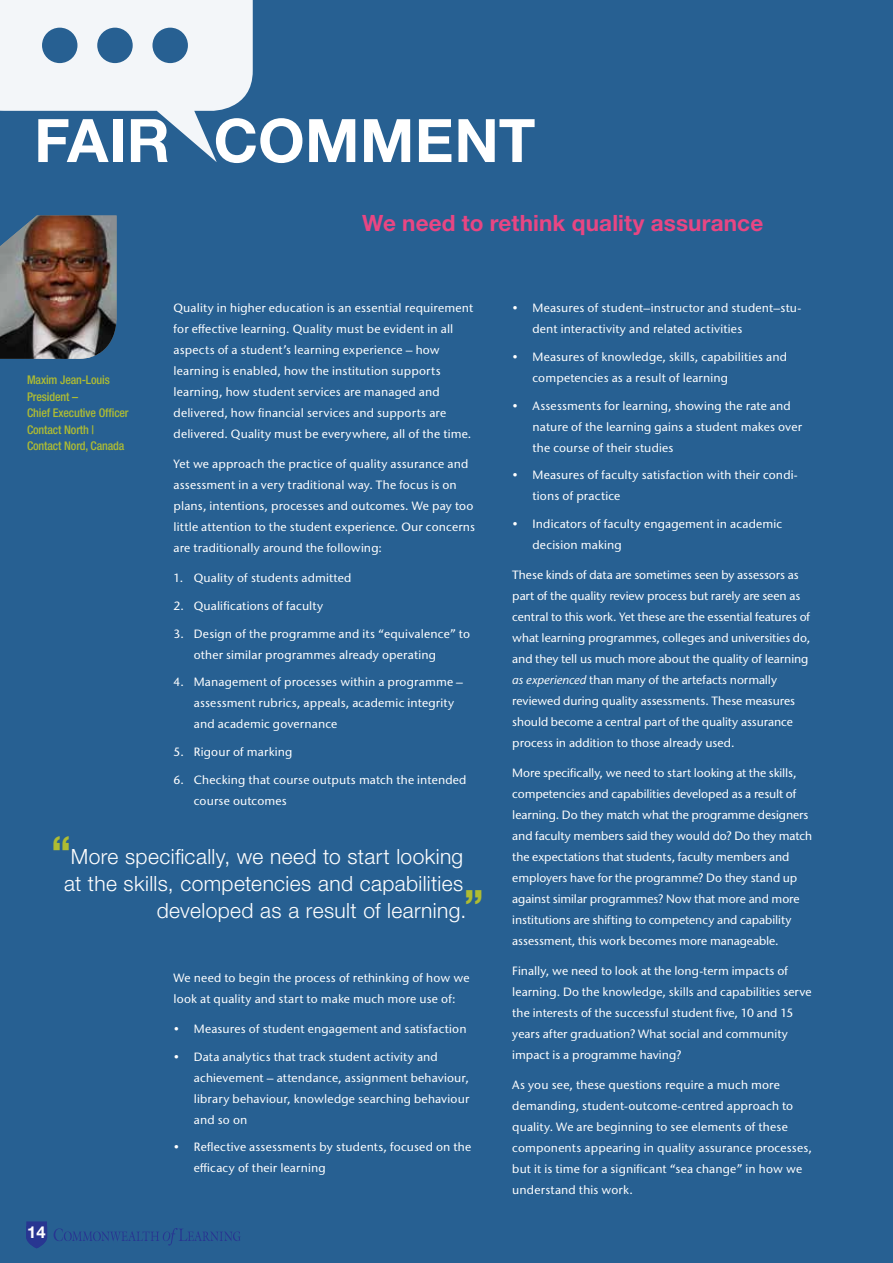
<style>
.page{position:relative;width:893px;height:1263px;background:#276092}
.page>*{position:absolute;margin:0;border:0;box-sizing:border-box;transform-origin:0 0}
.t1{font:700 60px "Helvetica Neue LT Std";letter-spacing:.005em;color:#fff}
.t2{font:700 22.5px "Helvetica Neue LT Std";letter-spacing:.005em;color:#e84683}
.t3{font:300 21px "Helvetica Neue LT Std";letter-spacing:.02em;color:#fff}
.t4{font:700 16.5px "Helvetica Neue LT Std";color:#fff}
.t5{font:500 12px/21px "Stone Sans ITC Std";letter-spacing:.01em;color:#fff}
.t6{font:500 condensed 12px/16.5px "Helvetica Neue LT Std";letter-spacing:-.01em;color:#afbc32}
.s1{font-weight:800;font-size:39px;color:#afbc32}
.s2{font-style:italic}
</style>
<div class="page">
<svg style="left:0;top:0;width:253px;height:162px"></svg>
<div style="left:152px;top:28px;width:36px;height:35px;background:#276092;border-radius:50%"></div>
<div style="left:97px;top:28px;width:36px;height:35px;background:#276092;border-radius:50%"></div>
<div style="left:42px;top:28px;width:35px;height:35px;background:#276092;border-radius:50%"></div>
<img style="left:0;top:215px;width:117px;height:144px">
<svg style="left:26px;top:1221px;width:21px;height:27px"></svg>
<svg style="left:54px;top:1228px;width:186px;height:18px"></svg>
<h1 class="t1" style="left:34px;top:104px;width:503px">FAIR COMMENT</h1>
<h2 class="t2" style="left:362px;top:209px;width:402px">We need to rethink quality assurance</h2>
<p class="t6" style="left:27px;top:372px;width:103px">Maxim Jean-Louis<br>President –<br>Chief Executive Officer<br>Contact North |<br>Contact Nord, Canada</p>
<p class="t5" style="left:174px;top:297px;width:301px">Quality in higher education is an essential requirement for effective learning. Quality must be evident in all aspects of a student’s learning experience – how learning is enabled, how the institution supports learning, how student services are managed and delivered, how financial services and supports are delivered. Quality must be everywhere, all of the time.</p>
<p class="t5" style="left:174px;top:453px;width:303px">Yet we approach the practice of quality assurance and assessment in a very traditional way. The focus is on plans, intentions, processes and outcomes. We pay too little attention to the student experience. Our concerns are traditionally around the following:</p>
<p class="t5" style="left:174px;top:567px;width:179px">1. Quality of students admitted</p>
<p class="t5" style="left:174px;top:595px;width:151px">2. Qualifications of faculty</p>
<p class="t5" style="left:194px;top:623px;width:278px;text-indent:-20px">3. Design of the programme and its “equivalence” to other similar programmes already operating</p>
<p class="t5" style="left:194px;top:671px;width:271px;text-indent:-20px">4. Management of processes within a programme – assessment rubrics, appeals, academic integrity and academic governance</p>
<p class="t5" style="left:174px;top:741px;width:120px">5. Rigour of marking</p>
<p class="t5" style="left:194px;top:769px;width:274px;text-indent:-20px">6. Checking that course outputs match the intended course outcomes</p>
<h3 class="t3" style="left:52px;top:843px;width:413px"><span class="s1">“</span>More specifically, we need to start looking</h3>
<h3 class="t3" style="left:64px;top:870px;width:401px">at the skills, competencies and capabilities</h3>
<h3 class="t3" style="left:157px;top:897px;width:328px">developed as a result of learning.<span class="s1">”</span></h3>
<h3 class="t4" style="left:27px;top:1222px;width:20px">14</h3>
<p class="t5" style="left:174px;top:967px;width:297px">We need to begin the process of rethinking of how we look at quality and start to make much more use of:</p>
<p class="t5" style="left:174px;top:1018px;width:295px">• Measures of student engagement and satisfaction</p>
<p class="t5" style="left:194px;top:1046px;width:277px;text-indent:-20px">• Data analytics that track student activity and achievement – attendance, assignment behaviour, library behaviour, knowledge searching behaviour and so on</p>
<p class="t5" style="left:194px;top:1137px;width:279px;text-indent:-20px">• Reflective assessments by students, focused on the efficacy of their learning</p>
<p class="t5" style="left:532px;top:297px;width:270px;text-indent:-20px">• Measures of student–instructor and student–stu&shy;dent interactivity and related activities</p>
<p class="t5" style="left:532px;top:346px;width:256px;text-indent:-20px">• Measures of knowledge, skills, capabilities and competencies as a result of learning</p>
<p class="t5" style="left:532px;top:395px;width:271px;text-indent:-20px">• Assessments for learning, showing the rate and nature of the learning gains a student makes over the course of their studies</p>
<p class="t5" style="left:532px;top:464px;width:267px;text-indent:-20px">• Measures of faculty satisfaction with their condi&shy;tions of practice</p>
<p class="t5" style="left:532px;top:513px;width:251px;text-indent:-20px">• Indicators of faculty engagement in academic decision making</p>
<p class="t5" style="left:512px;top:564px;width:299px">These kinds of data are sometimes seen by assessors as part of the quality review process but rarely are seen as central to this work. Yet these are the essential features of what learning programmes, colleges and universities do, and they tell us much more about the quality of learning <span class="s2">as experienced</span> than many of the artefacts normally reviewed during quality assessments. These measures should become a central part of the quality assurance process in addition to those already used.</p>
<p class="t5" style="left:512px;top:762px;width:301px">More specifically, we need to start looking at the skills, competencies and capabilities developed as a result of learning. Do they match what the programme designers and faculty members said they would do? Do they match the expectations that students, faculty members and employers have for the programme? Do they stand up against similar programmes? Now that more and more institutions are shifting to competency and capability assessment, this work becomes more manageable.</p>
<p class="t5" style="left:512px;top:960px;width:301px">Finally, we need to look at the long-term impacts of learning. Do the knowledge, skills and capabilities serve the interests of the successful student five, 10 and 15 years after graduation? What social and community impact is a programme having?</p>
<p class="t5" style="left:512px;top:1074px;width:301px">As you see, these questions require a much more demanding, student-outcome-centred approach to quality. We are beginning to see elements of these components appearing in quality assurance processes, but it is time for a significant “sea change” in how we understand this work.</p>
</div>
